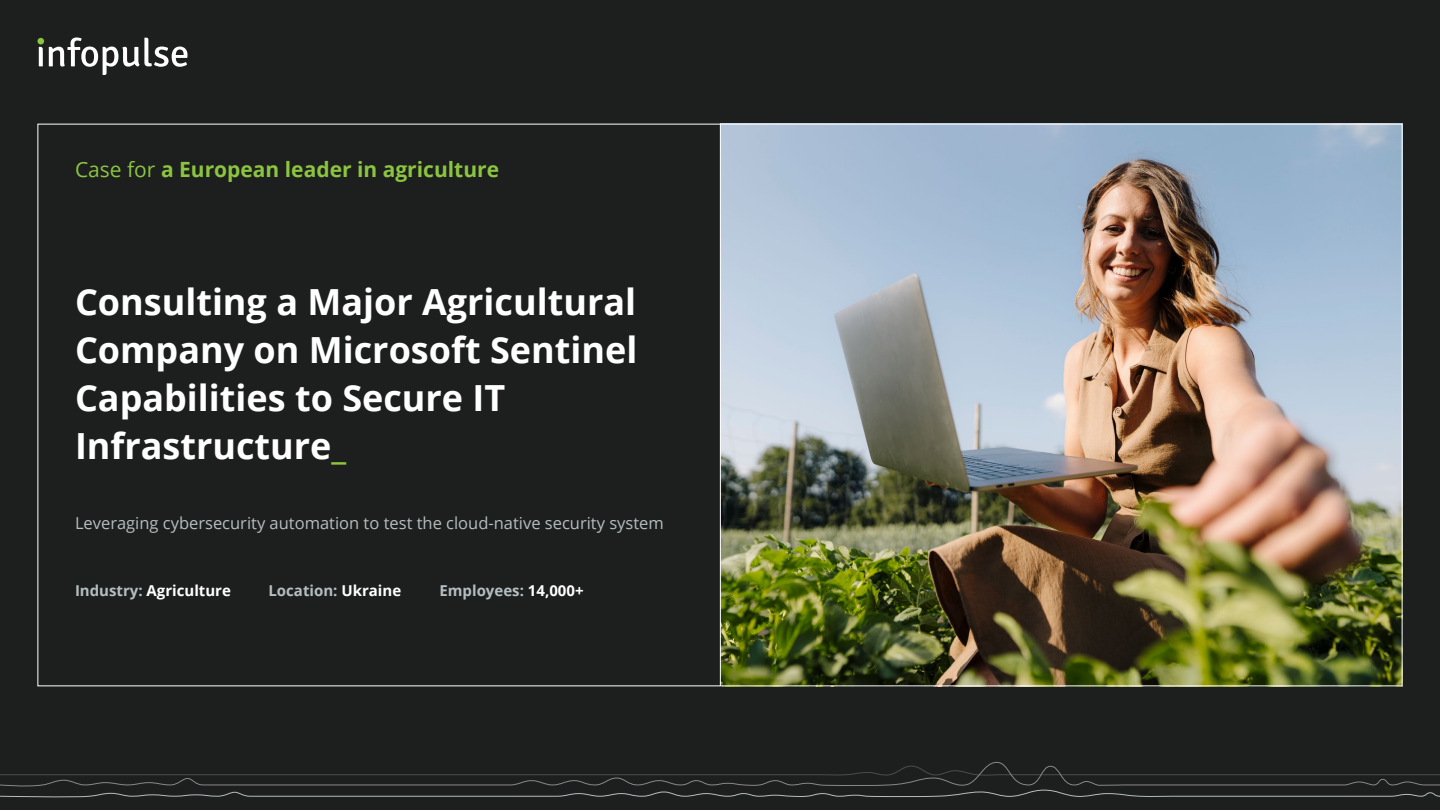
<style>
.page{position:relative;width:1440px;height:810px;background:#1d1e1e}
.page>*{position:absolute;margin:0;border:0;box-sizing:border-box;transform-origin:0 0}
.t1{font:700 36px/48px "Open Sans";color:#fff}
.t2{font:700 21px "Open Sans";color:#8bc53f}
.t3{font:16.5px "Open Sans";color:#b5bec0}
.t4{font:700 15px "Open Sans";color:#b5bec0}
.t5{font:700 15px "Open Sans";color:#fff}
.s1{font-weight:400}
.s2{color:#8bc53f}
.s3{color:#b5bec0}
.s4{color:#fff}
</style>
<div class="page">
<svg style="left:38px;top:37px;width:150px;height:38px"></svg>
<svg style="left:0;top:762px;width:1440px;height:36px"></svg>
<img style="left:722px;top:126px;width:678px;height:558px">
<p class="t2" style="left:75px;top:155px;width:426px"><span class="s1">Case for</span> a European leader in agriculture</p>
<p class="t1" style="left:75px;top:277px;width:564px">Consulting a Major Agricultural<br>Company on Microsoft Sentinel<br>Capabilities to Secure IT<br>Infrastructure<span class="s2">_</span></p>
<p class="t3" style="left:75px;top:511px;width:590px">Leveraging cybersecurity automation to test the cloud-native security system</p>
<p class="t5" style="left:75px;top:580px;width:157px"><span class="s3">Industry:</span> Agriculture</p>
<p class="t4" style="left:268px;top:580px;width:134px">Location: <span class="s4">Ukraine</span></p>
<p class="t4" style="left:440px;top:580px;width:146px">Employees: <span class="s4">14,000+</span></p>
</div>
